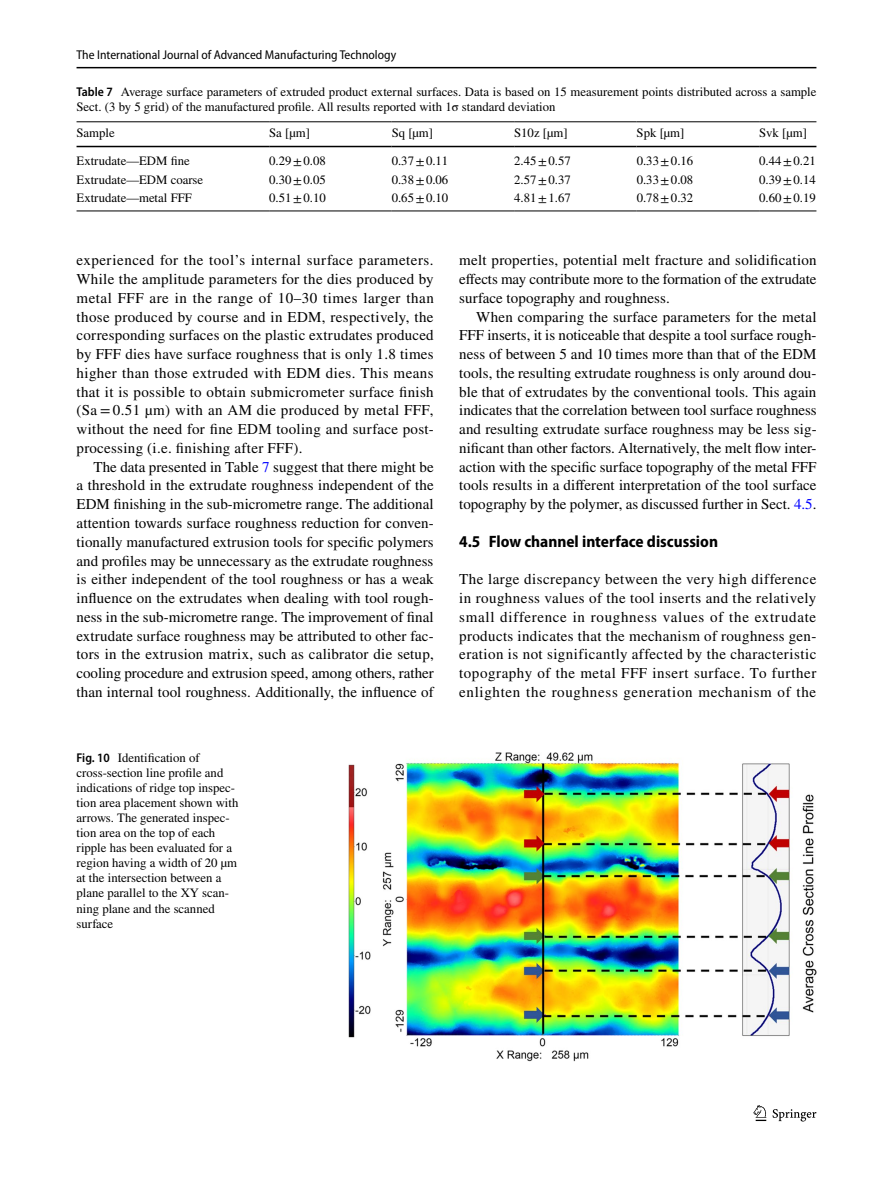
<style>
.page{position:relative;width:893px;height:1187px;background:#fff}
.page>*{position:absolute;margin:0;border:0;box-sizing:border-box;transform-origin:0 0}
.t1{font:700 semi-condensed 16.5px "Myriad Pro";color:#000}
.t2{font:15px/18.8px "STIX";letter-spacing:.005em;color:#000;text-align:justify}
.t3{font:12.75px/15px "STIX";color:#000}
.t4{font:semi-condensed 12.75px "Myriad Pro";color:#000}
.s1{font-family:"Myriad Pro";font-weight:600;font-stretch:semi-condensed}
.s2{color:#00f}
</style>
<div class="page">
<hr style="left:77px;top:67px;width:739px;height:1px;background:#000">
<svg style="left:753px;top:1105px;width:13px;height:15px"></svg>
<svg style="left:773px;top:1109px;width:43px;height:12px"></svg>
<hr style="left:77px;top:121px;width:192px;height:1px;background:#000">
<hr style="left:77px;top:146px;width:192px;height:1px;background:#000">
<hr style="left:269px;top:121px;width:123px;height:1px;background:#000">
<hr style="left:269px;top:146px;width:123px;height:1px;background:#000">
<hr style="left:392px;top:121px;width:122px;height:1px;background:#000">
<hr style="left:392px;top:146px;width:122px;height:1px;background:#000">
<hr style="left:514px;top:121px;width:123px;height:1px;background:#000">
<hr style="left:514px;top:146px;width:123px;height:1px;background:#000">
<hr style="left:637px;top:121px;width:122px;height:1px;background:#000">
<hr style="left:637px;top:146px;width:122px;height:1px;background:#000">
<hr style="left:759px;top:121px;width:57px;height:1px;background:#000">
<hr style="left:759px;top:146px;width:57px;height:1px;background:#000">
<hr style="left:77px;top:210px;width:192px;height:1px;background:#000">
<hr style="left:269px;top:210px;width:123px;height:1px;background:#000">
<hr style="left:392px;top:210px;width:122px;height:1px;background:#000">
<hr style="left:514px;top:210px;width:123px;height:1px;background:#000">
<hr style="left:637px;top:210px;width:122px;height:1px;background:#000">
<hr style="left:759px;top:210px;width:57px;height:1px;background:#000">
<img style="left:349px;top:752px;width:467px;height:309px">
<p class="t4" style="left:77px;top:48px;width:321px">The International Journal of Advanced Manufacturing Technology</p>
<p class="t3" style="left:77px;top:85px;width:741px"><span class="s1">Table 7</span> Average surface parameters of extruded product external surfaces. Data is based on 15 measurement points distributed across a sample<br>Sect. (3 by 5 grid) of the manufactured profile. All results reported with 1σ standard deviation</p>
<p class="t3" style="left:77px;top:126px;width:40px">Sample</p>
<p class="t3" style="left:269px;top:126px;width:42px">Sa [µm]</p>
<p class="t3" style="left:392px;top:126px;width:43px">Sq [µm]</p>
<p class="t3" style="left:514px;top:126px;width:55px">S10z [µm]</p>
<p class="t3" style="left:637px;top:126px;width:49px">Spk [µm]</p>
<p class="t3" style="left:759px;top:126px;width:49px">Svk [µm]</p>
<p class="t3" style="left:77px;top:154px;width:115px">Extrudate—EDM fine</p>
<p class="t3" style="left:269px;top:154px;width:58px">0.29±0.08</p>
<p class="t3" style="left:392px;top:154px;width:58px">0.37±0.11</p>
<p class="t3" style="left:514px;top:154px;width:58px">2.45±0.57</p>
<p class="t3" style="left:637px;top:154px;width:58px">0.33±0.16</p>
<p class="t3" style="left:759px;top:154px;width:58px">0.44±0.21</p>
<p class="t3" style="left:77px;top:173px;width:128px">Extrudate—EDM coarse</p>
<p class="t3" style="left:269px;top:173px;width:58px">0.30±0.05</p>
<p class="t3" style="left:392px;top:173px;width:58px">0.38±0.06</p>
<p class="t3" style="left:514px;top:173px;width:58px">2.57±0.37</p>
<p class="t3" style="left:637px;top:173px;width:58px">0.33±0.08</p>
<p class="t3" style="left:759px;top:173px;width:58px">0.39±0.14</p>
<p class="t3" style="left:77px;top:191px;width:117px">Extrudate—metal FFF</p>
<p class="t3" style="left:269px;top:191px;width:58px">0.51±0.10</p>
<p class="t3" style="left:392px;top:191px;width:58px">0.65±0.10</p>
<p class="t3" style="left:514px;top:191px;width:58px">4.81±1.67</p>
<p class="t3" style="left:637px;top:191px;width:58px">0.78±0.32</p>
<p class="t3" style="left:759px;top:191px;width:58px">0.60±0.19</p>
<p class="t2" style="left:77px;top:252px;width:359px">experienced for the tool’s internal surface parameters.<br>While the amplitude parameters for the dies produced by metal FFF are in the range of 10–30 times larger than those produced by course and in EDM, respectively, the corresponding surfaces on the plastic extrudates produced by FFF dies have surface roughness that is only 1.8 times higher than those extruded with EDM dies. This means that it is possible to obtain submicrometer surface finish (Sa = 0.51 µm) with an AM die produced by metal FFF, without the need for fine EDM tooling and surface post&shy;processing (i.e. finishing after FFF).</p>
<p class="t2" style="left:77px;top:458px;width:359px;text-indent:17px">The data presented in Table <span class="s2">7</span> suggest that there might be a threshold in the extrudate roughness independent of the EDM finishing in the sub-micrometre range. The additional attention towards surface roughness reduction for conven&shy;tionally manufactured extrusion tools for specific polymers and profiles may be unnecessary as the extrudate roughness is either independent of the tool roughness or has a weak influence on the extrudates when dealing with tool rough&shy;ness in the sub-micrometre range. The improvement of final extrudate surface roughness may be attributed to other fac&shy;tors in the extrusion matrix, such as calibrator die setup, cooling procedure and extrusion speed, among others, rather than internal tool roughness. Additionally, the influence of</p>
<p class="t3" style="left:77px;top:751px;width:163px"><span class="s1">Fig. 10</span> Identification of cross-section line profile and indications of ridge top inspec&shy;tion area placement shown with arrows. The generated inspec&shy;tion area on the top of each ripple has been evaluated for a region having a width of 20 µm at the intersection between a plane parallel to the XY scan&shy;ning plane and the scanned surface</p>
<p class="t2" style="left:459px;top:252px;width:359px">melt properties, potential melt fracture and solidification effects may contribute more to the formation of the extrudate surface topography and roughness.</p>
<p class="t2" style="left:459px;top:308px;width:359px;text-indent:17px">When comparing the surface parameters for the metal FFF inserts, it is noticeable that despite a tool surface rough&shy;ness of between 5 and 10 times more than that of the EDM tools, the resulting extrudate roughness is only around dou&shy;ble that of extrudates by the conventional tools. This again indicates that the correlation between tool surface roughness and resulting extrudate surface roughness may be less sig&shy;nificant than other factors. Alternatively, the melt flow inter&shy;action with the specific surface topography of the metal FFF tools results in a different interpretation of the tool surface topography by the polymer, as discussed further in Sect. <span class="s2">4.5</span>.</p>
<p class="t1" style="left:459px;top:532px;width:260px">4.5 Flow channel interface discussion</p>
<p class="t2" style="left:459px;top:571px;width:359px">The large discrepancy between the very high difference in roughness values of the tool inserts and the relatively small difference in roughness values of the extrudate products indicates that the mechanism of roughness gen&shy;eration is not significantly affected by the characteristic topography of the metal FFF insert surface. To further enlighten the roughness generation mechanism of the</p>
</div>
